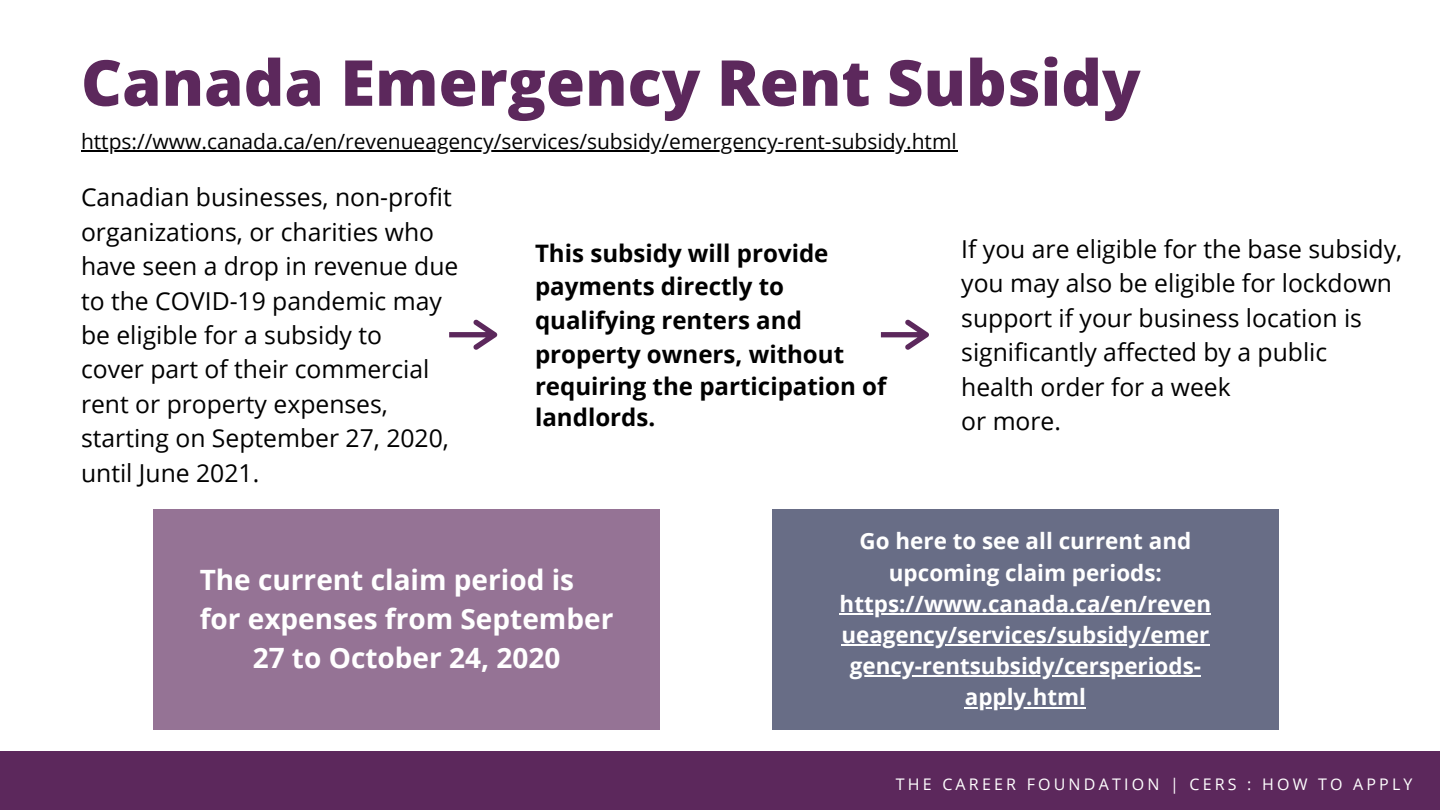
<style>
.page{position:relative;width:1440px;height:810px;background:#fff}
.page>*{position:absolute;margin:0;border:0;box-sizing:border-box;transform-origin:0 0}
.t1{font:800 63.4px "Open Sans";color:#5c285c}
.t2{font:700 28px "Open Sans";color:#fff}
.t3{font:24.7px/34.4px "Open Sans";color:#000}
.t4{font:700 24.1px/32.8px "Open Sans";color:#000}
.t5{font:700 22.4px/31.2px "Open Sans";color:#fff;text-align:center}
.t6{font:21px "Open Sans";color:#000}
.t7{font:16px "Open Sans";letter-spacing:.2em;color:#fff}
</style>
<div class="page">
<div style="left:153px;top:509px;width:507px;height:220px;background:#957395"></div>
<div style="left:772px;top:509px;width:507px;height:220px;background:#686d86"></div>
<hr style="left:840px;top:613px;width:371px;height:2px;background:#fff">
<hr style="left:841px;top:644px;width:368px;height:2px;background:#fff">
<hr style="left:850px;top:675px;width:351px;height:2px;background:#fff">
<hr style="left:965px;top:707px;width:121px;height:1px;background:#fff">
<svg style="left:449px;top:319px;width:48px;height:31px"></svg>
<hr style="left:81px;top:150px;width:877px;height:2px;background:#000">
<svg style="left:881px;top:319px;width:48px;height:31px"></svg>
<div style="left:0;top:751px;width:1440px;height:59px;background:#5c285c"></div>
<h1 class="t1" style="left:81px;top:38px;width:1061px">Canada Emergency Rent Subsidy</h1>
<p class="t6" style="left:81px;top:126px;width:877px">https://www.canada.ca/en/revenueagency/services/subsidy/emergency-rent-subsidy.html</p>
<p class="t3" style="left:81px;top:180px;width:379px">Canadian businesses, non-profit organizations, or charities who have seen a drop in revenue due to the COVID-19 pandemic may be eligible for a subsidy to<br>cover part of their commercial rent or property expenses, starting on September 27, 2020, until June 2021.</p>
<p class="t4" style="left:535px;top:236px;width:353px">This subsidy will provide payments directly to qualifying renters and property owners, without requiring the participation of landlords.</p>
<p class="t3" style="left:961px;top:231px;width:442px">If you are eligible for the base subsidy, you may also be eligible for lockdown support if your business location is significantly affected by a public health order for a week<br>or more.</p>
<p class="t2" style="left:200px;top:561px;width:376px">The current claim period is</p>
<p class="t2" style="left:200px;top:600px;width:415px">for expenses from September</p>
<p class="t2" style="left:253px;top:639px;width:309px">27 to October 24, 2020</p>
<p class="t5" style="left:840px;top:525px;width:373px">Go here to see all current and upcoming claim periods: https://www.canada.ca/en/reven ueagency/services/subsidy/emer gency-rentsubsidy/cersperiods&shy;apply.html</p>
<p class="t7" style="left:896px;top:773px;width:518px">THE CAREER FOUNDATION | CERS : HOW TO APPLY</p>
</div>
